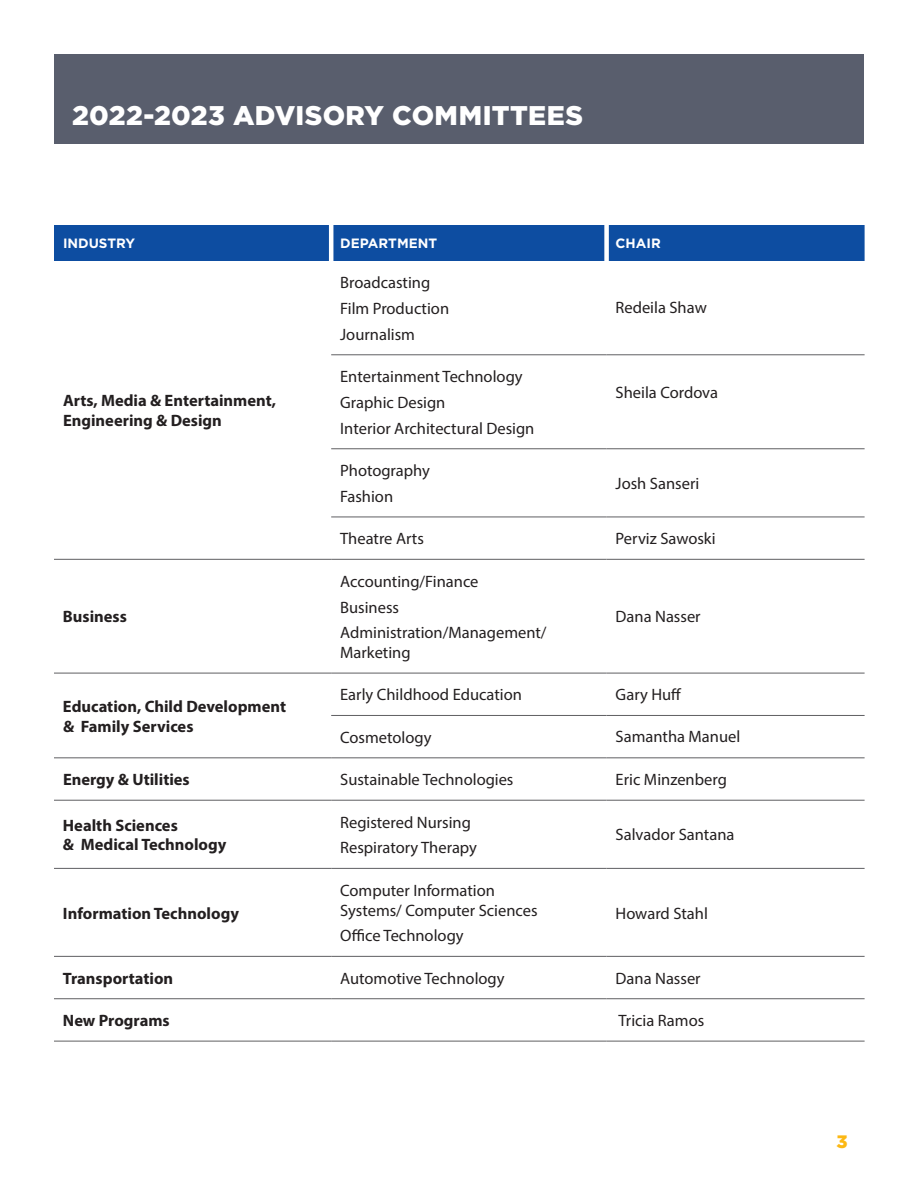
<style>
.page{position:relative;width:918px;height:1188px;background:#fff}
.page>*{position:absolute;margin:0;border:0;box-sizing:border-box;transform-origin:0 0}
.head_1{font:900 27px "Gotham";letter-spacing:.015em;color:#fff}
.t1{font:900 18px "Gotham";color:#fcb814}
.body{font:16.5px/19.8px "Myriad Pro";color:#231f20}
.body-2{font:700 16.5px/19.8px "Myriad Pro";color:#231f20}
.chart_head{font:700 13.5px "Gotham";color:#fff}
</style>
<div class="page">
<div style="left:54px;top:54px;width:810px;height:90px;background:#595e6d"></div>
<div style="left:54px;top:225px;width:811px;height:36px;background:#0d4da1"></div>
<hr style="left:329px;top:225px;width:4px;height:36px;background:#fff">
<div style="left:604px;top:225px;width:5px;height:36px;background:#fff"></div>
<hr style="left:331px;top:354px;width:276px;height:1px;background:#5f5f62">
<hr style="left:607px;top:354px;width:258px;height:1px;background:#5f5f62">
<hr style="left:331px;top:448px;width:276px;height:1px;background:#5f5f62">
<hr style="left:607px;top:448px;width:258px;height:1px;background:#5f5f62">
<hr style="left:331px;top:517px;width:276px;height:1px;background:#5f5f62">
<hr style="left:607px;top:517px;width:258px;height:1px;background:#5f5f62">
<hr style="left:54px;top:559px;width:277px;height:1px;background:#5f5f62">
<hr style="left:331px;top:559px;width:276px;height:1px;background:#5f5f62">
<hr style="left:607px;top:559px;width:258px;height:1px;background:#5f5f62">
<hr style="left:54px;top:673px;width:277px;height:1px;background:#5f5f62">
<hr style="left:331px;top:673px;width:276px;height:1px;background:#5f5f62">
<hr style="left:607px;top:673px;width:258px;height:1px;background:#5f5f62">
<hr style="left:331px;top:715px;width:276px;height:1px;background:#5f5f62">
<hr style="left:607px;top:715px;width:258px;height:1px;background:#5f5f62">
<hr style="left:54px;top:757px;width:277px;height:1px;background:#5f5f62">
<hr style="left:331px;top:757px;width:276px;height:1px;background:#5f5f62">
<hr style="left:607px;top:757px;width:258px;height:1px;background:#5f5f62">
<hr style="left:54px;top:800px;width:277px;height:1px;background:#5f5f62">
<hr style="left:331px;top:800px;width:276px;height:1px;background:#5f5f62">
<hr style="left:607px;top:800px;width:258px;height:1px;background:#5f5f62">
<hr style="left:54px;top:868px;width:277px;height:1px;background:#5f5f62">
<hr style="left:331px;top:868px;width:276px;height:1px;background:#5f5f62">
<hr style="left:607px;top:868px;width:258px;height:1px;background:#5f5f62">
<hr style="left:54px;top:956px;width:277px;height:1px;background:#5f5f62">
<hr style="left:331px;top:956px;width:276px;height:1px;background:#5f5f62">
<hr style="left:607px;top:956px;width:258px;height:1px;background:#5f5f62">
<hr style="left:54px;top:998px;width:277px;height:1px;background:#5f5f62">
<hr style="left:331px;top:998px;width:276px;height:1px;background:#5f5f62">
<hr style="left:607px;top:998px;width:258px;height:1px;background:#5f5f62">
<hr style="left:54px;top:1041px;width:277px;height:1px;background:#5f5f62">
<hr style="left:331px;top:1041px;width:276px;height:1px;background:#5f5f62">
<hr style="left:607px;top:1041px;width:258px;height:1px;background:#5f5f62">
<p class="head_1" style="left:72px;top:97px;width:513px">2022-2023 ADVISORY COMMITTEES</p>
<p class="chart_head" style="left:63px;top:235px;width:74px">INDUSTRY</p>
<p class="chart_head" style="left:340px;top:235px;width:99px">DEPARTMENT</p>
<p class="chart_head" style="left:616px;top:235px;width:47px">CHAIR</p>
<p class="body-2" style="left:63px;top:390px;width:214px">Arts, Media &amp; Entertainment,<br>Engineering &amp; Design</p>
<p class="body-2" style="left:63px;top:606px;width:65px">Business</p>
<p class="body-2" style="left:63px;top:696px;width:225px">Education, Child Development &amp; Family Services</p>
<p class="body" style="left:340px;top:273px;width:92px">Broadcasting</p>
<p class="body" style="left:340px;top:298px;width:110px">Film Production</p>
<p class="body" style="left:340px;top:324px;width:76px">Journalism</p>
<p class="body" style="left:340px;top:366px;width:184px">Entertainment Technology</p>
<p class="body" style="left:340px;top:392px;width:107px">Graphic Design</p>
<p class="body" style="left:340px;top:418px;width:196px">Interior Architectural Design</p>
<p class="body" style="left:340px;top:460px;width:91px">Photography</p>
<p class="body" style="left:340px;top:486px;width:55px">Fashion</p>
<p class="body" style="left:616px;top:298px;width:93px">Redeila Shaw</p>
<p class="body" style="left:616px;top:382px;width:104px">Sheila Cordova</p>
<p class="body" style="left:616px;top:473px;width:85px">Josh Sanseri</p>
<p class="body" style="left:340px;top:529px;width:85px">Theatre Arts</p>
<p class="body" style="left:616px;top:529px;width:102px">Perviz Sawoski</p>
<p class="body" style="left:340px;top:571px;width:140px">Accounting/Finance</p>
<p class="body" style="left:340px;top:597px;width:60px">Business</p>
<p class="body" style="left:340px;top:623px;width:208px">Administration/Management/<br>Marketing</p>
<p class="body" style="left:616px;top:607px;width:87px">Dana Nasser</p>
<p class="body" style="left:340px;top:685px;width:183px">Early Childhood Education</p>
<p class="body" style="left:616px;top:685px;width:67px">Gary Huff</p>
<p class="body" style="left:340px;top:727px;width:93px">Cosmetology</p>
<p class="body" style="left:616px;top:726px;width:126px">Samantha Manuel</p>
<p class="body-2" style="left:63px;top:769px;width:128px">Energy &amp; Utilities</p>
<p class="body" style="left:340px;top:770px;width:175px">Sustainable Technologies</p>
<p class="body" style="left:616px;top:770px;width:113px">Eric Minzenberg</p>
<p class="body-2" style="left:63px;top:815px;width:165px">Health Sciences<br>&amp; Medical Technology</p>
<p class="body" style="left:340px;top:812px;width:132px">Registered Nursing</p>
<p class="body" style="left:616px;top:825px;width:120px">Salvador Santana</p>
<p class="body" style="left:340px;top:838px;width:138px">Respiratory Therapy</p>
<p class="body-2" style="left:63px;top:903px;width:178px">Information Technology</p>
<p class="body" style="left:340px;top:880px;width:199px">Computer Information<br>Systems/ Computer Sciences</p>
<p class="body" style="left:340px;top:926px;width:125px">Office Technology</p>
<p class="body" style="left:616px;top:903px;width:94px">Howard Stahl</p>
<p class="body-2" style="left:63px;top:968px;width:112px">Transportation</p>
<p class="body" style="left:340px;top:968px;width:166px">Automotive Technology</p>
<p class="body" style="left:616px;top:968px;width:87px">Dana Nasser</p>
<p class="body-2" style="left:63px;top:1010px;width:108px">New Programs</p>
<p class="body" style="left:618px;top:1010px;width:87px">Tricia Ramos</p>
<p class="t1" style="left:837px;top:1130px;width:13px">3</p>
</div>
